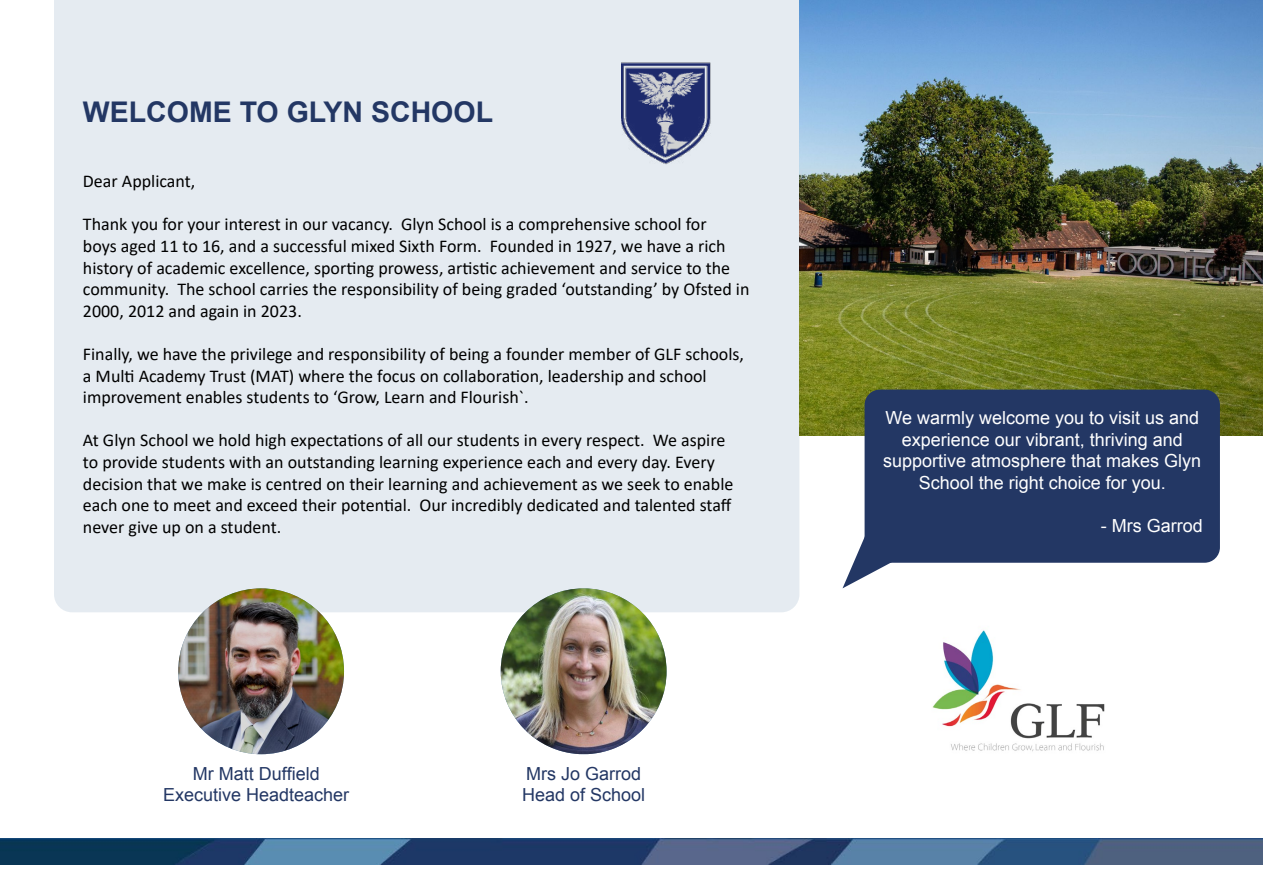
<style>
.page{position:relative;width:1263px;height:893px;background:#fff}
.page>*{position:absolute;margin:0;border:0;box-sizing:border-box;transform-origin:0 0}
.t1{font:700 28.5px "Arial";color:#233764}
.t2{font:18px/21.6px "Calibri";color:#000}
.t3{font:18px/21.6px "Arial";color:#fff;text-align:center}
.t4{font:18px/21.6px "Arial";color:#233764}
</style>
<div class="page">
<div style="left:54px;top:0;width:745px;height:612px;background:#e5ebf1"></div>
<img style="left:0;top:839px;width:1263px;height:25px">
<img style="left:501px;top:588px;width:165px;height:166px;border-radius:82px">
<img style="left:178px;top:588px;width:166px;height:166px;border-radius:83px">
<img style="left:799px;top:0;width:464px;height:436px">
<div style="left:864px;top:390px;width:356px;height:173px;background:#233764;border-radius:15px"></div>
<svg style="left:842px;top:462px;width:95px;height:126px"></svg>
<img style="left:615px;top:54px;width:103px;height:117px">
<img style="left:932px;top:630px;width:173px;height:122px">
<h1 class="t1" style="left:83px;top:93px;width:412px">WELCOME TO GLYN SCHOOL</h1>
<p class="t2" style="left:83px;top:170px;width:114px">Dear Applicant,</p>
<p class="t2" style="left:83px;top:213px;width:668px">Thank you for your interest in our vacancy. Glyn School is a comprehensive school for<br>boys aged 11 to 16, and a successful mixed Sixth Form. Founded in 1927, we have a rich history of academic excellence, sporting prowess, artistic achievement and service to the community. The school carries the responsibility of being graded ‘outstanding’ by Ofsted in 2000, 2012 and again in 2023.</p>
<p class="t2" style="left:83px;top:343px;width:663px">Finally, we have the privilege and responsibility of being a founder member of GLF schools, a Multi Academy Trust (MAT) where the focus on collaboration, leadership and school improvement enables students to ‘Grow, Learn and Flourish`.</p>
<p class="t2" style="left:83px;top:429px;width:652px">At Glyn School we hold high expectations of all our students in every respect. We aspire to provide students with an outstanding learning experience each and every day. Every decision that we make is centred on their learning and achievement as we seek to enable each one to meet and exceed their potential. Our incredibly dedicated and talented staff never give up on a student.</p>
<p class="t4" style="left:163px;top:763px;width:188px;text-align:center">Mr Matt Duffield<br>Executive Headteacher</p>
<p class="t4" style="left:522px;top:763px;width:125px">Mrs Jo Garrod<br>Head of School</p>
<p class="t3" style="left:883px;top:407px;width:320px">We warmly welcome you to visit us and experience our vibrant, thriving and supportive atmosphere that makes Glyn School the right choice for you.</p>
<p class="t3" style="left:1101px;top:515px;width:104px">- Mrs Garrod</p>
</div>
